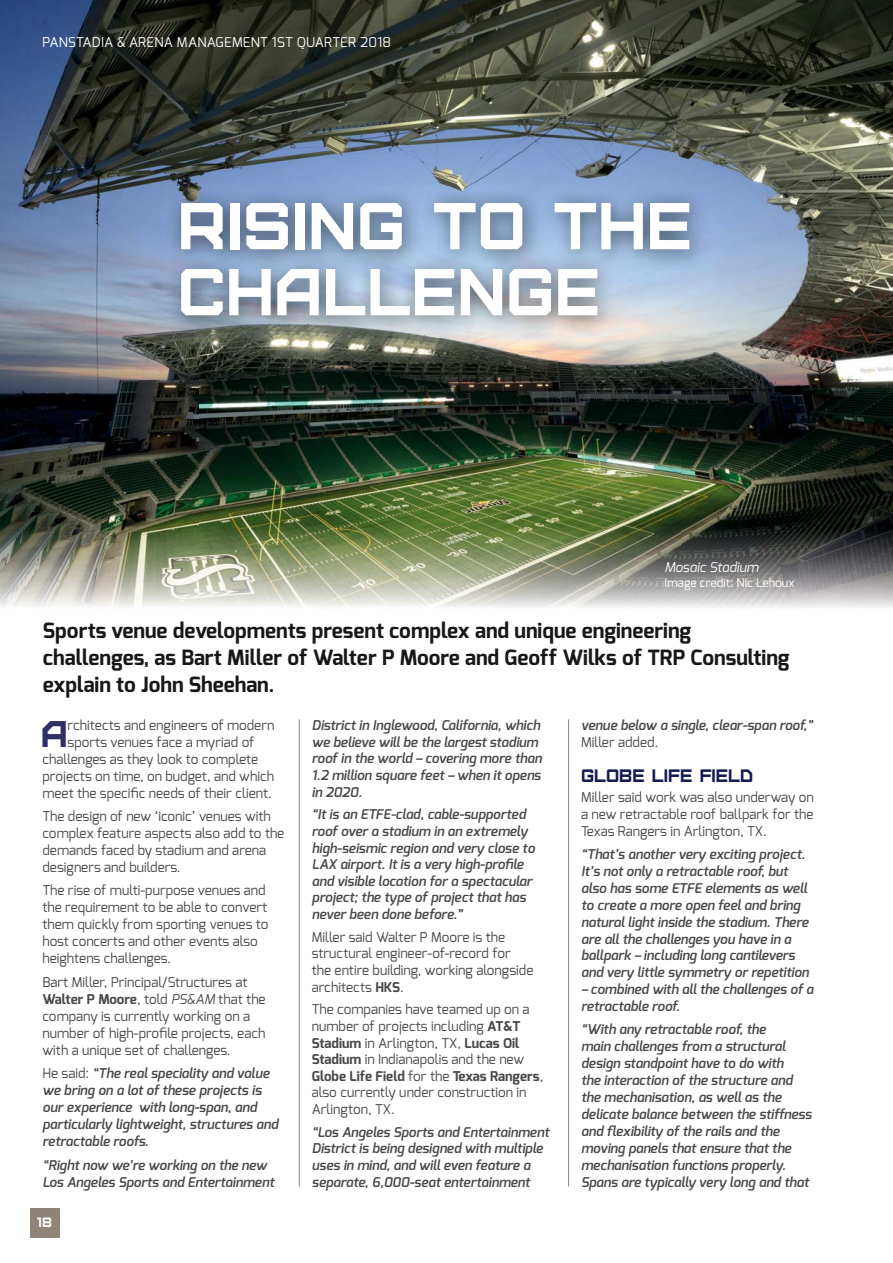
<style>
.page{position:relative;width:893px;height:1263px;background:#fff}
.page>*{position:absolute;margin:0;border:0;box-sizing:border-box;transform-origin:0 0}
.t1{font:66px/66px "Furore";letter-spacing:.01em;color:#fff}
.t2{font:37.05px "Furore";color:#2e3064}
.t3{font:700 21px/27px "Exo";color:#181716}
.t4{font:18px "Furore";color:#141b51}
.t5{font:italic 600 13.5px/17px "Exo";color:#484847}
.t6{font:13.5px/17px "Exo";color:#484847}
.t7{font:13.5px "Exo";letter-spacing:.02em;color:#fff}
.t8{font:italic 13.5px "Exo";color:#fff}
.t9{font:13.5px "Furore";color:#fff}
.t10{font:12px "Exo";color:#fff}
.s1{font-weight:700}
.s2{font-style:italic}
.s3{font-weight:400;font-style:normal}
</style>
<div class="page">
<img style="left:0;top:0;width:893px;height:194px">
<img style="left:0;top:194px;width:200px;height:414px">
<img style="left:680px;top:194px;width:213px;height:414px">
<img style="left:200px;top:337px;width:480px;height:271px">
<div style="left:30px;top:1208px;width:30px;height:29px;background:#8e8478"></div>
<img style="left:165px;top:187px;width:545px;height:150px">
<hr style="left:299px;top:719px;width:1px;height:467px;background:#868786">
<hr style="left:568px;top:719px;width:1px;height:467px;background:#868786">
<p class="t7" style="left:43px;top:34px;width:350px">PANSTADIA &amp; ARENA MANAGEMENT 1ST QUARTER 2018</p>
<h1 class="t1" style="left:178px;top:189px;width:516px">RISING TO THE<br>CHALLENGE</h1>
<p class="t8" style="left:664px;top:559px;width:96px">Mosaic Stadium</p>
<p class="t10" style="left:664px;top:575px;width:132px">Image credit: Nic Lehoux</p>
<h3 class="t3" style="left:43px;top:617px;width:748px">Sports venue developments present complex and unique engineering challenges, as Bart Miller of Walter P Moore and Geoff Wilks of TRP Consulting explain to John Sheehan.</h3>
<h2 class="t2" style="left:41px;top:710px;width:28px">A</h2>
<p class="t6" style="left:68px;top:717px;width:208px">rchitects and engineers of modern</p>
<p class="t5" style="left:581px;top:717px;width:233px">venue below a single, clear-span roof,”</p>
<p class="t6" style="left:581px;top:734px;width:79px">Miller added.</p>
<h3 class="t4" style="left:581px;top:764px;width:173px">GLOBE LIFE FIELD</h3>
<p class="t6" style="left:581px;top:788px;width:234px;text-align:justify">Miller said work was also underway on a new retractable roof ballpark for the Texas Rangers in Arlington, TX.</p>
<p class="t5" style="left:581px;top:846px;width:229px">“That’s another very exciting project.<br>It’s not only a retractable roof, but also has some ETFE elements as well to create a more open feel and bring natural light inside the stadium. There are all the challenges you have in a ballpark – including long cantilevers and very little symmetry or repetition</p>
<p class="t5" style="left:581px;top:981px;width:234px">– combined with all the challenges of a retractable roof.</p>
<p class="t5" style="left:581px;top:1021px;width:232px">“With any retractable roof, the<br>main challenges from a structural design standpoint have to do with<br>the interaction of the structure and the mechanisation, as well as the delicate balance between the stiffness and flexibility of the rails and the moving panels that ensure that the mechanisation functions properly.<br>Spans are typically very long and that</p>
<p class="t5" style="left:312px;top:717px;width:231px;line-height:16.5px">District in Inglewood, California, which we believe will be the largest stadium roof in the world – covering more than<br>1.2 million square feet – when it opens in 2020.</p>
<p class="t5" style="left:312px;top:806px;width:225px;line-height:16.5px">“It is an ETFE-clad, cable-supported roof over a stadium in an extremely high-seismic region and very close to LAX airport. It is a very high-profile and visible location for a spectacular project; the type of project that has never been done before.”</p>
<p class="t6" style="left:312px;top:929px;width:223px;line-height:16.5px">Miller said Walter P Moore is the structural engineer-of-record for the entire building, working alongside architects <span class="s1">HKS</span>.</p>
<p class="t6" style="left:312px;top:1001px;width:233px;line-height:16.5px">The companies have teamed up on a number of projects including <span class="s1">AT&amp;T<br>Stadium</span> in Arlington, TX, <span class="s1">Lucas Oil<br>Stadium</span> in Indianapolis and the new<br><span class="s1">Globe Life Field</span> for the <span class="s1">Texas Rangers</span>, also currently under construction in<br>Arlington, TX.</p>
<p class="t5" style="left:312px;top:1124px;width:239px;line-height:16.5px">“Los Angeles Sports and Entertainment District is being designed with multiple uses in mind, and will even feature a separate, 6,000-seat entertainment</p>
<p class="t6" style="left:68px;top:733px;width:188px">sports venues face a myriad of</p>
<p class="t6" style="left:43px;top:750px;width:217px">challenges as they look to complete</p>
<p class="t6" style="left:43px;top:767px;width:233px">projects on time, on budget, and which</p>
<p class="t6" style="left:43px;top:784px;width:231px">meet the specific needs of their client.</p>
<p class="t6" style="left:43px;top:808px;width:243px">The design of new ‘iconic’ venues with complex feature aspects also add to the demands faced by stadium and arena designers and builders.</p>
<p class="t6" style="left:43px;top:882px;width:228px">The rise of multi-purpose venues and the requirement to be able to convert them quickly from sporting venues to host concerts and other events also heightens challenges.</p>
<p class="t6" style="left:43px;top:973px;width:225px">Bart Miller, Principal/Structures at <span class="s1">Walter P Moore</span>, told <span class="s2">PS&amp;AM</span> that the company is currently working on a number of high-profile projects, each with a unique set of challenges.</p>
<p class="t5" style="left:43px;top:1065px;width:237px"><span class="s3">He said:</span> “The real speciality and value we bring on a lot of these projects is our experience with long-span, and particularly lightweight, structures and retractable roofs.</p>
<p class="t5" style="left:43px;top:1156px;width:233px">“Right now we’re working on the new<br>Los Angeles Sports and Entertainment</p>
<p class="t9" style="left:37px;top:1214px;width:16px">18</p>
</div>
